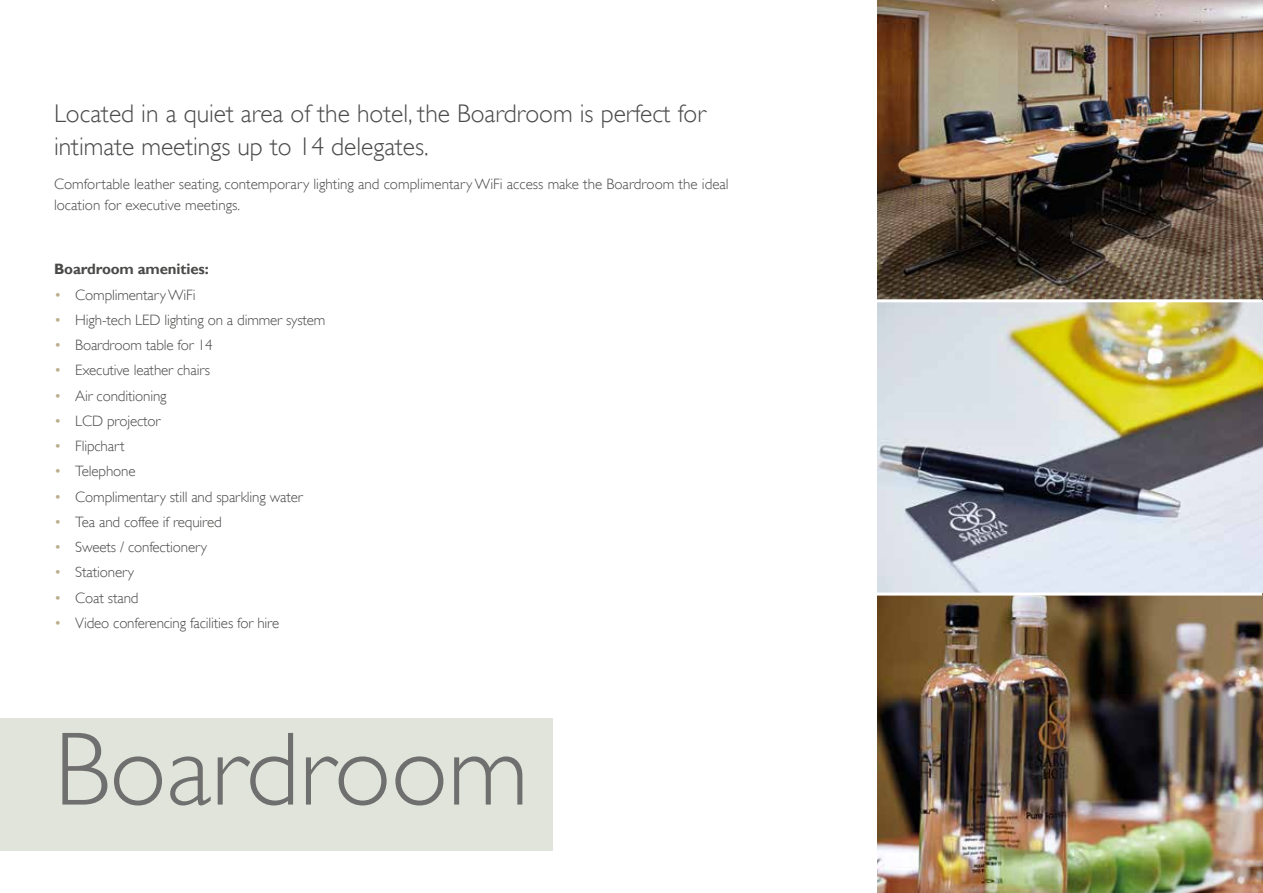
<style>
.page{position:relative;width:1263px;height:893px;background:#fff}
.page>*{position:absolute;margin:0;border:0;box-sizing:border-box;transform-origin:0 0}
.t1{font:300 105px "Gill Sans";color:#706f6f}
.t2{font:300 25.5px/33px "Gill Sans";color:#4a4a49}
.t3{font:300 15px/21px "Gill Sans";letter-spacing:-.01em;color:#4a4a49}
.t4{font:700 15px "Gill Sans";letter-spacing:-.01em;color:#4a4a49}
.s1{color:#baae8c}
</style>
<div class="page">
<div style="left:0;top:719px;width:553px;height:132px;background:#e0e4da"></div>
<img style="left:878px;top:593px;width:385px;height:300px">
<img style="left:878px;top:0;width:385px;height:301px">
<img style="left:878px;top:301px;width:385px;height:292px">
<hr style="left:868px;top:299px;width:394px;height:3px;background:#fff">
<hr style="left:868px;top:593px;width:394px;height:3px;background:#fff">
<h2 class="t2" style="left:54px;top:97px;width:653px">Located in a quiet area of the hotel, the Boardroom is perfect for intimate meetings up to 14 delegates.</h2>
<p class="t3" style="left:54px;top:174px;width:676px">Comfortable leather seating, contemporary lighting and complimentary WiFi access make the Boardroom the ideal location for executive meetings.</p>
<p class="t4" style="left:54px;top:260px;width:156px">Boardroom amenities:</p>
<p class="t3" style="left:54px;top:284px;width:143px"><span class="s1">•</span> Complimentary WiFi</p>
<p class="t3" style="left:54px;top:309px;width:273px"><span class="s1">•</span> High-tech LED lighting on a dimmer system</p>
<p class="t3" style="left:54px;top:334px;width:160px"><span class="s1">•</span> Boardroom table for 14</p>
<p class="t3" style="left:54px;top:360px;width:158px"><span class="s1">•</span> Executive leather chairs</p>
<p class="t3" style="left:54px;top:385px;width:114px"><span class="s1">•</span> Air conditioning</p>
<p class="t3" style="left:54px;top:410px;width:108px"><span class="s1">•</span> LCD projector</p>
<p class="t3" style="left:54px;top:435px;width:72px"><span class="s1">•</span> Flipchart</p>
<p class="t3" style="left:54px;top:461px;width:83px"><span class="s1">•</span> Telephone</p>
<p class="t3" style="left:54px;top:486px;width:250px"><span class="s1">•</span> Complimentary still and sparkling water</p>
<p class="t3" style="left:54px;top:511px;width:169px"><span class="s1">•</span> Tea and coffee if required</p>
<p class="t3" style="left:54px;top:536px;width:155px"><span class="s1">•</span> Sweets / confectionery</p>
<p class="t3" style="left:54px;top:562px;width:82px"><span class="s1">•</span> Stationery</p>
<p class="t3" style="left:54px;top:587px;width:86px"><span class="s1">•</span> Coat stand</p>
<p class="t3" style="left:54px;top:612px;width:227px"><span class="s1">•</span> Video conferencing facilities for hire</p>
<h1 class="t1" style="left:54px;top:708px;width:476px">Boardroom</h1>
</div>
